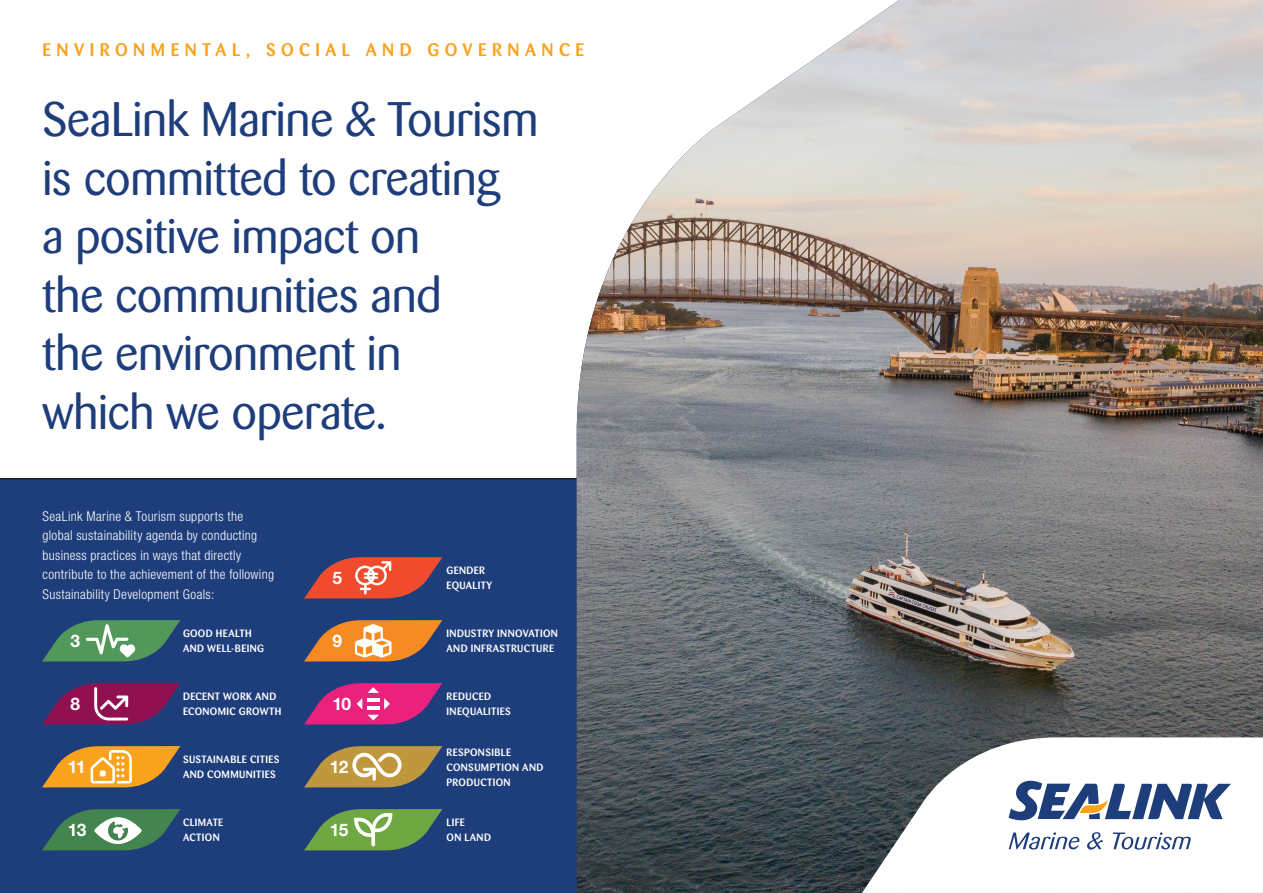
<style>
.page{position:relative;width:1263px;height:893px;background:#fff}
.page>*{position:absolute;margin:0;border:0;box-sizing:border-box;transform-origin:0 0}
.t1{font:48px/58.5px "Barmeno";letter-spacing:-.005em;color:#1e3d7b}
.t2{font:500 18px "Barmeno";letter-spacing:.305em;color:#f9a21c}
.t3{font:700 17.4px "Helvetica Neue LT Std";letter-spacing:-.035em;color:#fff}
.t4{font:300 condensed 13.5px/19.5px "Helvetica Neue LT Std";letter-spacing:.025em;color:#fff}
.t5{font:500 10.5px/15px "Barmeno";letter-spacing:.035em;color:#fff}
</style>
<div class="page">
<div style="left:0;top:478px;width:577px;height:415px;background:#1e3d7b"></div>
<img style="left:577px;top:0;width:686px;height:893px">
<svg style="left:862px;top:737px;width:401px;height:156px"></svg>
<svg style="left:1009px;top:832px;width:70px;height:17px"></svg>
<svg style="left:1087px;top:832px;width:16px;height:18px"></svg>
<svg style="left:1113px;top:832px;width:78px;height:18px"></svg>
<svg style="left:1008px;top:781px;width:223px;height:39px"></svg>
<svg style="left:42px;top:620px;width:138px;height:41px;background:#52896e"></svg>
<svg style="left:304px;top:557px;width:138px;height:41px;background:#bd544d"></svg>
<svg style="left:42px;top:683px;width:138px;height:41px;background:#7b2964"></svg>
<svg style="left:304px;top:620px;width:138px;height:41px;background:#c28450"></svg>
<svg style="left:42px;top:746px;width:138px;height:41px;background:#c49145"></svg>
<svg style="left:304px;top:746px;width:138px;height:41px;background:#9d8a5d"></svg>
<svg style="left:42px;top:809px;width:138px;height:41px;background:#51816e"></svg>
<svg style="left:304px;top:809px;width:138px;height:41px;background:#65945d"></svg>
<svg style="left:304px;top:683px;width:138px;height:41px;background:#ba3182"></svg>
<h2 class="t2" style="left:43px;top:39px;width:543px">ENVIRONMENTAL, SOCIAL AND GOVERNANCE</h2>
<h1 class="t1" style="left:43px;top:90px;width:497px">SeaLink Marine &amp; Tourism is committed to creating<br>a positive impact on<br>the communities and<br>the environment in<br>which we operate.</h1>
<p class="t4" style="left:43px;top:506px;width:233px">SeaLink Marine &amp; Tourism supports the global sustainability agenda by conducting business practices in ways that directly contribute to the achievement of the following Sustainability Development Goals:</p>
<h3 class="t3" style="left:332px;top:567px;width:11px">5</h3>
<h3 class="t3" style="left:70px;top:630px;width:11px">3</h3>
<p class="t5" style="left:183px;top:626px;width:82px">GOOD HEALTH<br>AND WELL-BEING</p>
<h3 class="t3" style="left:332px;top:630px;width:11px">9</h3>
<h3 class="t3" style="left:70px;top:693px;width:11px">8</h3>
<p class="t5" style="left:183px;top:689px;width:100px">DECENT WORK AND<br>ECONOMIC GROWTH</p>
<h3 class="t3" style="left:332px;top:693px;width:20px">10</h3>
<p class="t5" style="left:183px;top:752px;width:98px">SUSTAINABLE CITIES<br>AND COMMUNITIES</p>
<h3 class="t3" style="left:68px;top:756px;width:19px">11</h3>
<h3 class="t3" style="left:330px;top:756px;width:20px">12</h3>
<p class="t5" style="left:183px;top:815px;width:42px">CLIMATE<br>ACTION</p>
<h3 class="t3" style="left:68px;top:819px;width:20px">13</h3>
<h3 class="t3" style="left:330px;top:819px;width:20px">15</h3>
<p class="t5" style="left:447px;top:563px;width:47px">GENDER<br>EQUALITY</p>
<p class="t5" style="left:447px;top:626px;width:113px">INDUSTRY INNOVATION<br>AND INFRASTRUCTURE</p>
<p class="t5" style="left:447px;top:689px;width:66px">REDUCED<br>INEQUALITIES</p>
<p class="t5" style="left:447px;top:745px;width:98px">RESPONSIBLE<br>CONSUMPTION AND<br>PRODUCTION</p>
<p class="t5" style="left:447px;top:815px;width:46px">LIFE<br>ON LAND</p>
</div>
